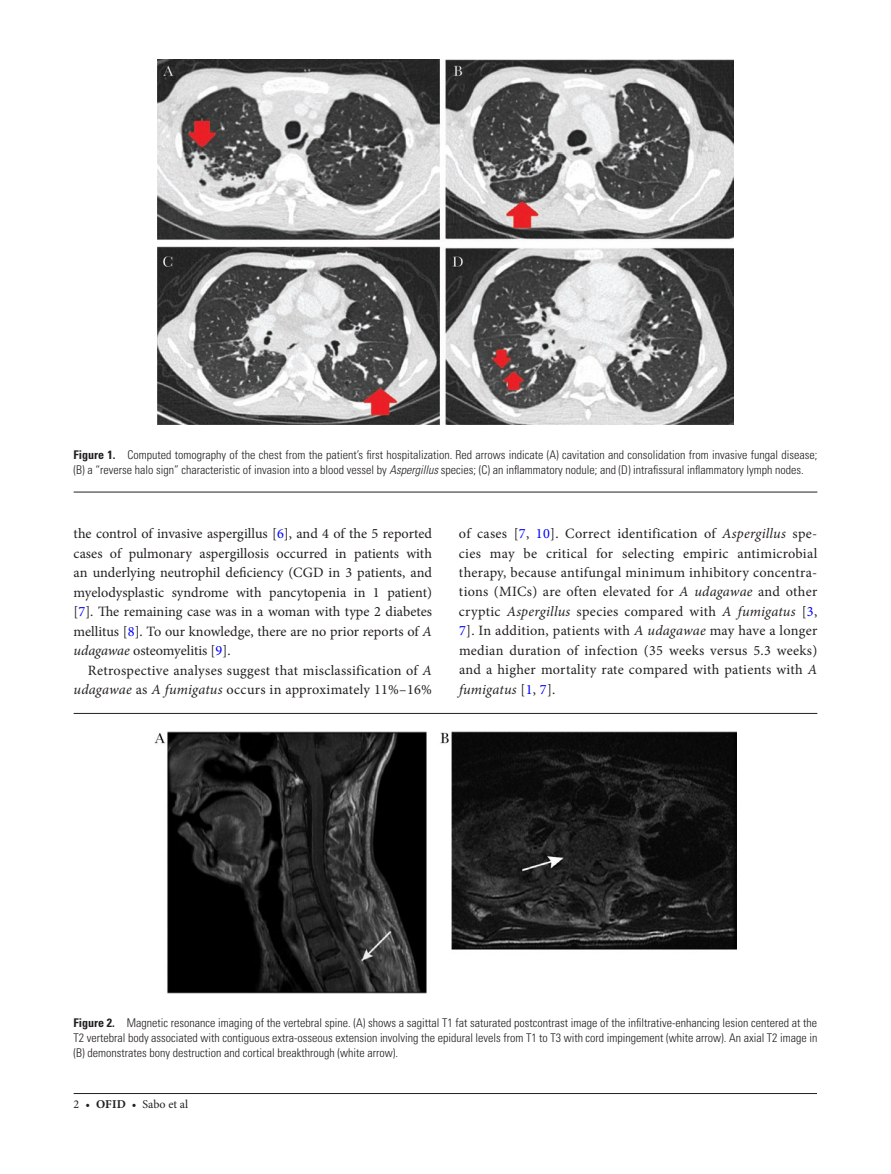
<style>
.page{position:relative;width:891px;height:1174px;background:#fff}
.page>*{position:absolute;margin:0;border:0;box-sizing:border-box;transform-origin:0 0}
.t1{font:14.25px/19.5px "Minion Pro";letter-spacing:.015em;color:#231f20;text-align:justify}
.t2{font:300 condensed 12px/15px "Univers LT Std";color:#231f20}
.t3{font:12px "Minion Pro";color:#231f20}
.s1{font-weight:700}
.s2{font-style:italic}
.s3{color:#00f}
</style>
<div class="page">
<hr style="left:74px;top:1093px;width:743px;height:1px;background:#231f20">
<hr style="left:74px;top:492px;width:743px;height:1px;background:#231f20">
<img style="left:158px;top:59px;width:575px;height:366px">
<hr style="left:74px;top:713px;width:743px;height:1px;background:#231f20">
<img style="left:154px;top:732px;width:583px;height:261px">
<p class="t2" style="left:74px;top:447px;width:745px"><span class="s1">Figure 1.</span> Computed tomography of the chest from the patient’s first hospitalization. Red arrows indicate (A) cavitation and consolidation from invasive fungal disease; (B) a “reverse halo sign” characteristic of invasion into a blood vessel by <span class="s2">Aspergillus</span> species; (C) an inflammatory nodule; and (D) intrafissural inflammatory lymph nodes.</p>
<p class="t1" style="left:74px;top:524px;width:360px">the control of invasive aspergillus [<span class="s3">6</span>], and 4 of the 5 reported cases of pulmonary aspergillosis occurred in patients with an underlying neutrophil deficiency (CGD in 3 patients, and myelodysplastic syndrome with pancytopenia in 1 patient) [<span class="s3">7</span>]. The remaining case was in a woman with type 2 diabetes mellitus [<span class="s3">8</span>]. To our knowledge, there are no prior reports of <span class="s2">A udagawae</span> osteomyelitis [<span class="s3">9</span>].</p>
<p class="t1" style="left:74px;top:660px;width:360px;text-align:right">Retrospective analyses suggest that misclassification of <span class="s2">A udagawae</span> as <span class="s2">A fumigatus</span> occurs in approximately 11%–16%</p>
<p class="t1" style="left:459px;top:524px;width:360px">of cases [<span class="s3">7</span>, <span class="s3">10</span>]. Correct identification of <span class="s2">Aspergillus</span> spe&shy;cies may be critical for selecting empiric antimicrobial therapy, because antifungal minimum inhibitory concentra&shy;tions (MICs) are often elevated for <span class="s2">A udagawae</span> and other cryptic <span class="s2">Aspergillus</span> species compared with <span class="s2">A fumigatus</span> [<span class="s3">3</span>, <span class="s3">7</span>]. In addition, patients with <span class="s2">A udagawae</span> may have a longer median duration of infection (35 weeks versus 5.3 weeks) and a higher mortality rate compared with patients with <span class="s2">A fumigatus</span> [<span class="s3">1</span>, <span class="s3">7</span>].</p>
<p class="t2" style="left:74px;top:1015px;width:745px;text-align:justify"><span class="s1">Figure 2.</span> Magnetic resonance imaging of the vertebral spine. (A) shows a sagittal T1 fat saturated postcontrast image of the infiltrative-enhancing lesion centered at the T2 vertebral body associated with contiguous extra-osseous extension involving the epidural levels from T1 to T3 with cord impingement (white arrow). An axial T2 image in (B) demonstrates bony destruction and cortical breakthrough (white arrow).</p>
<p class="t3" style="left:74px;top:1096px;width:116px">2 • <span class="s1">ofid</span> • Sabo et al</p>
</div>
